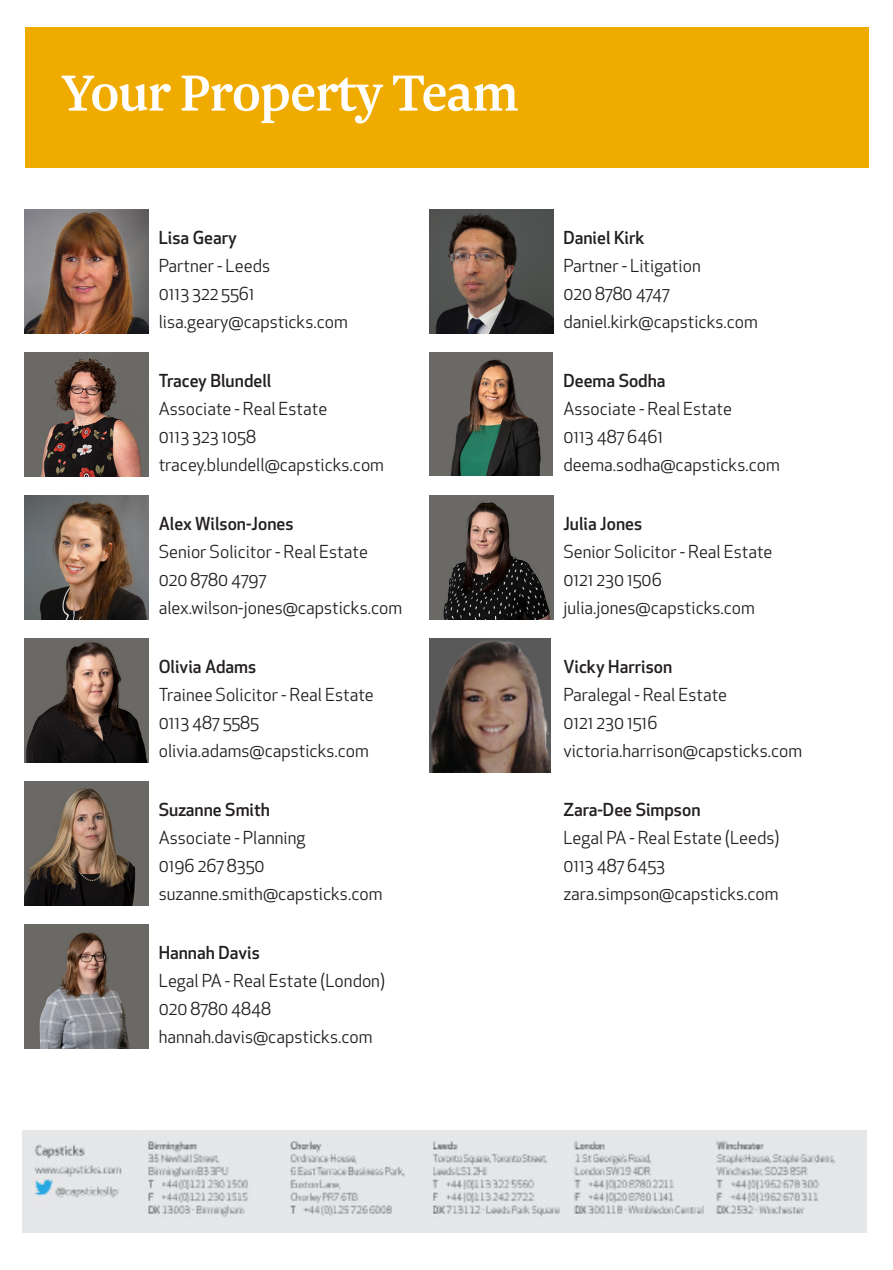
<style>
.page{position:relative;width:893px;height:1270px;background:#fff}
.page>*{position:absolute;margin:0;border:0;box-sizing:border-box;transform-origin:0 0}
.Like_to_know_more{font:500 59.5px "Newzald";letter-spacing:-.02em;color:#fff}
.t1{font:17.5px "Apex New";color:#231f20}
.t2{font:500 17.5px "Apex New";color:#231f20}
</style>
<div class="page">
<div style="left:25px;top:27px;width:843px;height:140px;background:#f0ab00"></div>
<img style="left:23px;top:1130px;width:843px;height:102px">
<img style="left:25px;top:209px;width:124px;height:124px">
<img style="left:429px;top:209px;width:124px;height:124px">
<img style="left:25px;top:352px;width:124px;height:124px">
<img style="left:429px;top:352px;width:124px;height:123px">
<img style="left:25px;top:495px;width:124px;height:124px">
<img style="left:429px;top:495px;width:124px;height:124px">
<img style="left:25px;top:638px;width:124px;height:124px">
<img style="left:429px;top:638px;width:122px;height:135px">
<img style="left:25px;top:781px;width:124px;height:124px">
<img style="left:25px;top:924px;width:124px;height:124px">
<p class="Like_to_know_more" style="left:61px;top:56px;width:459px">Your Property Team</p>
<p class="t2" style="left:159px;top:226px;width:80px">Lisa Geary</p>
<p class="t1" style="left:159px;top:255px;width:113px">Partner - Leeds</p>
<p class="t1" style="left:159px;top:283px;width:97px">0113 322 5561</p>
<p class="t1" style="left:159px;top:311px;width:191px">lisa.geary@capsticks.com</p>
<p class="t2" style="left:159px;top:369px;width:114px">Tracey Blundell</p>
<p class="t1" style="left:159px;top:398px;width:170px">Associate - Real Estate</p>
<p class="t1" style="left:159px;top:426px;width:99px">0113 323 1058</p>
<p class="t1" style="left:159px;top:454px;width:227px">tracey.blundell@capsticks.com</p>
<p class="t2" style="left:159px;top:512px;width:136px">Alex Wilson-Jones</p>
<p class="t1" style="left:159px;top:541px;width:211px">Senior Solicitor - Real Estate</p>
<p class="t1" style="left:159px;top:569px;width:109px">020 8780 4797</p>
<p class="t1" style="left:159px;top:597px;width:245px">alex.wilson-jones@capsticks.com</p>
<p class="t2" style="left:159px;top:655px;width:99px">Olivia Adams</p>
<p class="t1" style="left:159px;top:684px;width:217px">Trainee Solicitor - Real Estate</p>
<p class="t1" style="left:159px;top:712px;width:102px">0113 487 5585</p>
<p class="t1" style="left:159px;top:740px;width:212px">olivia.adams@capsticks.com</p>
<p class="t2" style="left:159px;top:798px;width:113px">Suzanne Smith</p>
<p class="t1" style="left:159px;top:827px;width:148px">Associate - Planning</p>
<p class="t1" style="left:159px;top:855px;width:107px">0196 267 8350</p>
<p class="t1" style="left:159px;top:883px;width:225px">suzanne.smith@capsticks.com</p>
<p class="t2" style="left:159px;top:941px;width:103px">Hannah Davis</p>
<p class="t1" style="left:159px;top:970px;width:228px">Legal PA - Real Estate (London)</p>
<p class="t1" style="left:159px;top:998px;width:114px">020 8780 4848</p>
<p class="t1" style="left:159px;top:1026px;width:215px">hannah.davis@capsticks.com</p>
<p class="t2" style="left:563px;top:226px;width:83px">Daniel Kirk</p>
<p class="t1" style="left:563px;top:255px;width:139px">Partner - Litigation</p>
<p class="t1" style="left:563px;top:283px;width:108px">020 8780 4747</p>
<p class="t1" style="left:563px;top:311px;width:196px">daniel.kirk@capsticks.com</p>
<p class="t2" style="left:563px;top:369px;width:104px">Deema Sodha</p>
<p class="t1" style="left:563px;top:398px;width:170px">Associate - Real Estate</p>
<p class="t1" style="left:563px;top:426px;width:101px">0113 487 6461</p>
<p class="t1" style="left:563px;top:454px;width:218px">deema.sodha@capsticks.com</p>
<p class="t2" style="left:563px;top:512px;width:80px">Julia Jones</p>
<p class="t1" style="left:563px;top:541px;width:211px">Senior Solicitor - Real Estate</p>
<p class="t1" style="left:563px;top:569px;width:100px">0121 230 1506</p>
<p class="t1" style="left:563px;top:597px;width:193px">julia.jones@capsticks.com</p>
<p class="t2" style="left:563px;top:655px;width:110px">Vicky Harrison</p>
<p class="t1" style="left:563px;top:684px;width:165px">Paralegal - Real Estate</p>
<p class="t1" style="left:563px;top:712px;width:96px">0121 230 1516</p>
<p class="t1" style="left:563px;top:740px;width:240px">victoria.harrison@capsticks.com</p>
<p class="t2" style="left:563px;top:798px;width:139px">Zara-Dee Simpson</p>
<p class="t1" style="left:563px;top:827px;width:218px">Legal PA - Real Estate (Leeds)</p>
<p class="t1" style="left:563px;top:855px;width:103px">0113 487 6453</p>
<p class="t1" style="left:563px;top:883px;width:217px">zara.simpson@capsticks.com</p>
</div>
